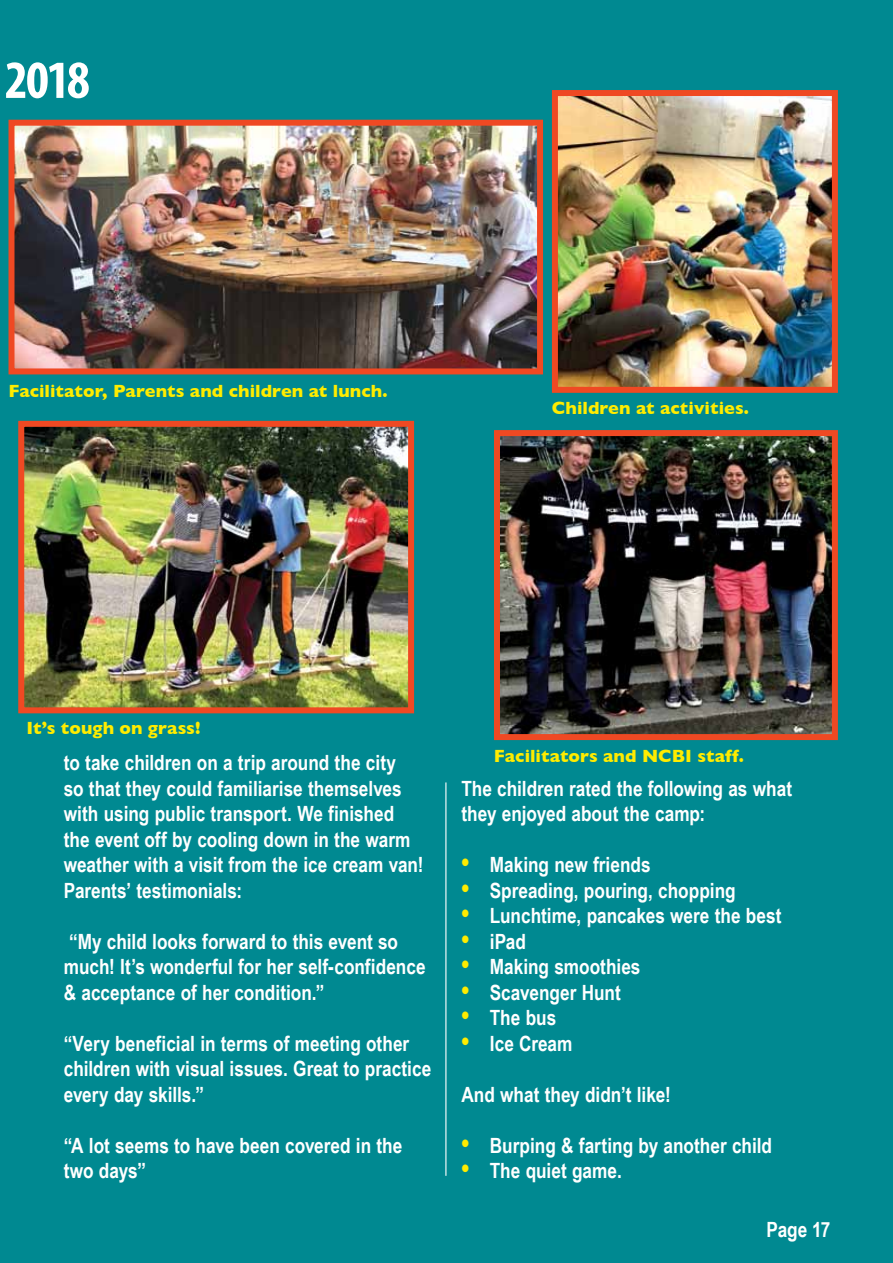
<style>
.page{position:relative;width:893px;height:1263px;background:#008991}
.page>*{position:absolute;margin:0;border:0;box-sizing:border-box;transform-origin:0 0}
.t1{font:700 condensed 54px "Myriad Pro";color:#fff}
.t2{font:700 21px/25.5px "Arial Narrow";color:#fff}
.t3{font:700 18px "Gill Sans";letter-spacing:.005em;color:#ffec00}
.s1{font-size:27px;color:#ffec00}
</style>
<div class="page">
<hr style="left:445px;top:782px;width:1px;height:394px;background:#fff">
<img style="left:16px;top:127px;width:520px;height:240px">
<div style="left:9px;top:120px;width:534px;height:254px;border:6px solid #ef4923"></div>
<img style="left:559px;top:97px;width:272px;height:289px">
<div style="left:552px;top:90px;width:286px;height:303px;border:6px solid #ef4923"></div>
<img style="left:25px;top:428px;width:382px;height:278px">
<div style="left:18px;top:421px;width:396px;height:292px;border:6px solid #ef4923"></div>
<img style="left:501px;top:437px;width:330px;height:296px">
<div style="left:494px;top:430px;width:344px;height:310px;border:6px solid #ef4923"></div>
<h1 class="t1" style="left:5px;top:46px;width:87px">2018</h1>
<p class="t3" style="left:9px;top:381px;width:381px">Facilitator, Parents and children at lunch.</p>
<p class="t3" style="left:552px;top:398px;width:199px">Children at activities.</p>
<p class="t3" style="left:27px;top:717px;width:175px">It’s tough on grass!</p>
<p class="t2" style="left:64px;top:749px;width:361px">to take children on a trip around the city<br>so that they could familiarise themselves with using public transport. We finished the event off by cooling down in the warm weather with a visit from the ice cream van!<br>Parents’ testimonials:</p>
<p class="t2" style="left:64px;top:927px;width:363px">“My child looks forward to this event so much! It’s wonderful for her self-confidence &amp; acceptance of her condition.”</p>
<p class="t2" style="left:64px;top:1029px;width:369px">“Very beneficial in terms of meeting other children with visual issues. Great to practice every day skills.”</p>
<p class="t2" style="left:64px;top:1131px;width:340px">“A lot seems to have been covered in the two days”</p>
<p class="t3" style="left:494px;top:745px;width:251px">Facilitators and NCBI staff.</p>
<p class="t2" style="left:461px;top:774px;width:332px">The children rated the following as what they enjoyed about the camp:</p>
<p class="t2" style="left:461px;top:851px;width:191px"><span class="s1">•</span> Making new friends</p>
<p class="t2" style="left:461px;top:876px;width:276px"><span class="s1">•</span> Spreading, pouring, chopping</p>
<p class="t2" style="left:461px;top:902px;width:322px"><span class="s1">•</span> Lunchtime, pancakes were the best</p>
<p class="t2" style="left:461px;top:927px;width:66px"><span class="s1">•</span> iPad</p>
<p class="t2" style="left:461px;top:953px;width:181px"><span class="s1">•</span> Making smoothies</p>
<p class="t2" style="left:461px;top:978px;width:161px"><span class="s1">•</span> Scavenger Hunt</p>
<p class="t2" style="left:461px;top:1004px;width:96px"><span class="s1">•</span> The bus</p>
<p class="t2" style="left:461px;top:1029px;width:113px"><span class="s1">•</span> Ice Cream</p>
<p class="t2" style="left:461px;top:1080px;width:211px">And what they didn’t like!</p>
<p class="t2" style="left:461px;top:1131px;width:312px"><span class="s1">•</span> Burping &amp; farting by another child</p>
<p class="t2" style="left:461px;top:1157px;width:162px"><span class="s1">•</span> The quiet game.</p>
<p class="t2" style="left:766px;top:1216px;width:65px">Page 17</p>
</div>
